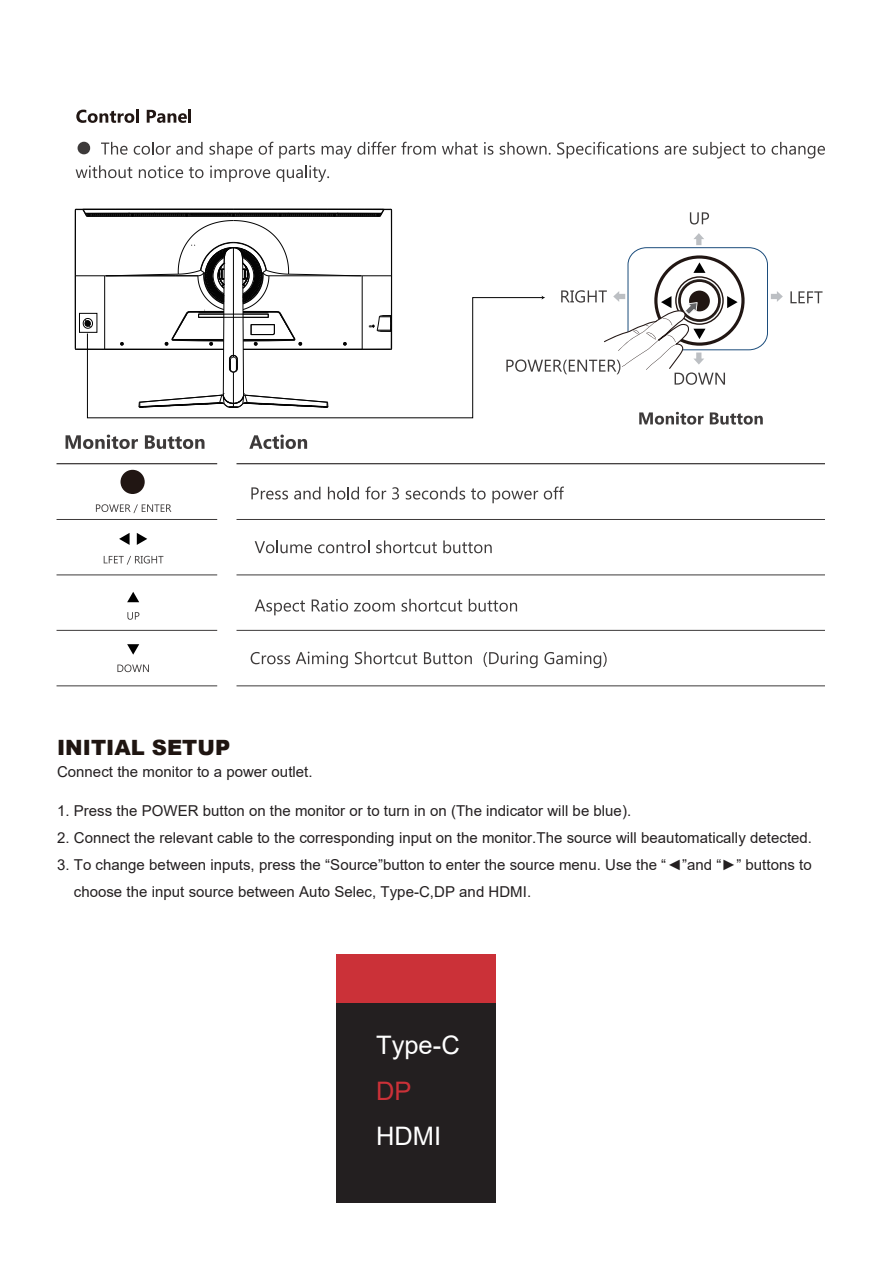
<style>
.page{position:relative;width:893px;height:1263px;background:#fff}
.page>*{position:absolute;margin:0;border:0;box-sizing:border-box;transform-origin:0 0}
.t1{font:25.5px "Arial";color:#fff}
.t2{font:25.5px "Arial";color:#cb3138}
.t3{font:900 21px "Arial";color:#1f1511}
.t4{font:15px/27px "Arial";color:#231f20}
</style>
<div class="page">
<hr style="left:57px;top:519px;width:160px;height:1px;background:#3d3a3a">
<hr style="left:57px;top:463px;width:160px;height:1px;background:#3d3a3a">
<hr style="left:237px;top:463px;width:588px;height:1px;background:#3d3a3a">
<hr style="left:237px;top:519px;width:588px;height:1px;background:#3d3a3a">
<hr style="left:57px;top:575px;width:160px;height:1px;background:#3d3a3a">
<hr style="left:237px;top:575px;width:588px;height:1px;background:#3d3a3a">
<hr style="left:57px;top:630px;width:160px;height:1px;background:#3d3a3a">
<hr style="left:237px;top:630px;width:588px;height:1px;background:#3d3a3a">
<hr style="left:57px;top:685px;width:160px;height:1px;background:#3d3a3a">
<hr style="left:237px;top:685px;width:588px;height:1px;background:#3d3a3a">
<svg style="left:66px;top:435px;width:72px;height:14px"></svg>
<svg style="left:145px;top:435px;width:60px;height:14px"></svg>
<svg style="left:249px;top:435px;width:58px;height:14px"></svg>
<svg style="left:255px;top:540px;width:57px;height:13px"></svg>
<svg style="left:318px;top:540px;width:51px;height:13px"></svg>
<svg style="left:376px;top:540px;width:61px;height:13px"></svg>
<svg style="left:443px;top:540px;width:49px;height:13px"></svg>
<svg style="left:255px;top:599px;width:50px;height:16px"></svg>
<svg style="left:312px;top:599px;width:36px;height:13px"></svg>
<svg style="left:354px;top:603px;width:41px;height:9px"></svg>
<svg style="left:402px;top:599px;width:60px;height:13px"></svg>
<svg style="left:469px;top:599px;width:48px;height:13px"></svg>
<svg style="left:251px;top:652px;width:39px;height:12px"></svg>
<svg style="left:296px;top:652px;width:52px;height:16px"></svg>
<svg style="left:355px;top:651px;width:62px;height:13px"></svg>
<svg style="left:424px;top:652px;width:48px;height:12px"></svg>
<svg style="left:484px;top:652px;width:54px;height:16px"></svg>
<svg style="left:544px;top:652px;width:63px;height:16px"></svg>
<svg style="left:251px;top:487px;width:37px;height:13px"></svg>
<svg style="left:294px;top:487px;width:26px;height:13px"></svg>
<svg style="left:328px;top:487px;width:31px;height:13px"></svg>
<svg style="left:365px;top:486px;width:21px;height:14px"></svg>
<svg style="left:392px;top:487px;width:7px;height:13px"></svg>
<svg style="left:406px;top:487px;width:59px;height:13px"></svg>
<svg style="left:471px;top:488px;width:15px;height:12px"></svg>
<svg style="left:492px;top:491px;width:46px;height:12px"></svg>
<svg style="left:544px;top:486px;width:20px;height:14px"></svg>
<svg style="left:96px;top:504px;width:75px;height:9px"></svg>
<svg style="left:104px;top:556px;width:59px;height:9px"></svg>
<svg style="left:127px;top:612px;width:12px;height:8px"></svg>
<div style="left:121px;top:470px;width:24px;height:24px;background:#211613;border-radius:50%"></div>
<svg style="left:137px;top:533px;width:10px;height:12px"></svg>
<svg style="left:119px;top:533px;width:11px;height:12px"></svg>
<svg style="left:127px;top:592px;width:12px;height:10px"></svg>
<svg style="left:117px;top:664px;width:32px;height:8px"></svg>
<svg style="left:127px;top:644px;width:12px;height:11px"></svg>
<svg style="left:76px;top:110px;width:58px;height:13px"></svg>
<hr style="left:136px;top:109px;width:3px;height:14px;background:#211613">
<svg style="left:147px;top:109px;width:44px;height:14px"></svg>
<div style="left:78px;top:142px;width:12px;height:12px;background:#3d3a3a;border-radius:50%"></div>
<svg style="left:101px;top:142px;width:27px;height:13px"></svg>
<svg style="left:134px;top:142px;width:69px;height:13px"></svg>
<svg style="left:209px;top:142px;width:43px;height:16px"></svg>
<svg style="left:259px;top:142px;width:14px;height:13px"></svg>
<svg style="left:279px;top:143px;width:36px;height:15px"></svg>
<svg style="left:322px;top:142px;width:114px;height:17px"></svg>
<svg style="left:442px;top:142px;width:36px;height:13px"></svg>
<svg style="left:484px;top:142px;width:9px;height:13px"></svg>
<svg style="left:500px;top:142px;width:51px;height:13px"></svg>
<svg style="left:557px;top:142px;width:101px;height:16px"></svg>
<svg style="left:664px;top:146px;width:23px;height:9px"></svg>
<svg style="left:693px;top:142px;width:52px;height:17px"></svg>
<svg style="left:751px;top:143px;width:14px;height:12px"></svg>
<svg style="left:772px;top:142px;width:53px;height:17px"></svg>
<svg style="left:76px;top:165px;width:56px;height:13px"></svg>
<svg style="left:139px;top:165px;width:44px;height:13px"></svg>
<svg style="left:189px;top:167px;width:15px;height:11px"></svg>
<svg style="left:210px;top:165px;width:60px;height:17px"></svg>
<svg style="left:276px;top:165px;width:53px;height:17px"></svg>
<div style="left:628px;top:247px;width:140px;height:103px;border:1px solid #1c4d7c;border-radius:18px"></div>
<svg style="left:694px;top:233px;width:10px;height:12px"></svg>
<svg style="left:771px;top:291px;width:12px;height:11px"></svg>
<svg style="left:690px;top:212px;width:19px;height:12px"></svg>
<svg style="left:790px;top:291px;width:33px;height:12px"></svg>
<svg style="left:639px;top:412px;width:65px;height:13px"></svg>
<svg style="left:710px;top:412px;width:53px;height:13px"></svg>
<svg style="left:75px;top:209px;width:317px;height:201px"></svg>
<div style="left:79px;top:313px;width:18px;height:20px;border:1px solid #030303"></div>
<svg style="left:87px;top:297px;width:419px;height:121px"></svg>
<svg style="left:506px;top:255px;width:239px;height:130px"></svg>
<div style="left:337px;top:955px;width:159px;height:48px;background:#cb3138"></div>
<div style="left:337px;top:1003px;width:159px;height:199px;background:#231f20"></div>
<h2 class="t3" style="left:57px;top:732px;width:175px">INITIAL SETUP</h2>
<p class="t4" style="left:57px;top:758px;width:257px">Connect the monitor to a power outlet.</p>
<p class="t4" style="left:57px;top:797px;width:576px">1. Press the POWER button on the monitor or to turn in on (The indicator will be blue).</p>
<p class="t4" style="left:57px;top:824px;width:757px">2. Connect the relevant cable to the corresponding input on the monitor.The source will beautomatically detected.</p>
<p class="t4" style="left:74px;top:851px;width:739px;text-indent:-17px">3. To change between inputs, press the “Source”button to enter the source menu. Use the “◄”and “►” buttons to choose the input source between Auto Selec, Type-C,DP and HDMI.</p>
<h1 class="t1" style="left:376px;top:1027px;width:85px">Type-C</h1>
<h1 class="t2" style="left:376px;top:1073px;width:37px">DP</h1>
<h1 class="t1" style="left:376px;top:1119px;width:67px">HDMI</h1>
</div>
